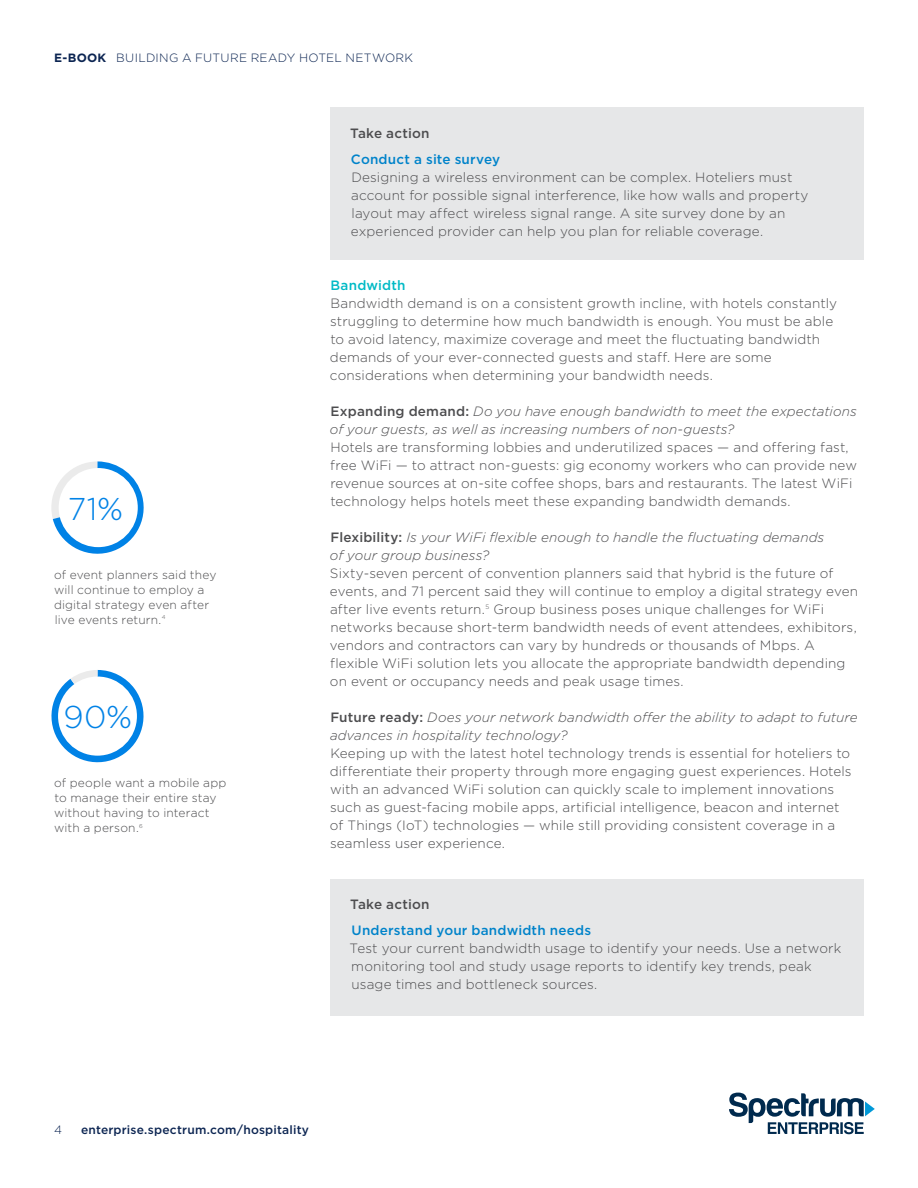
<style>
.page{position:relative;width:918px;height:1188px;background:#fff}
.page>*{position:absolute;margin:0;border:0;box-sizing:border-box;transform-origin:0 0}
.t1{font:300 31.5px "Gotham";color:#0082e6}
.t2{font:300 13.5px/18px "Gotham";letter-spacing:.01em;color:#4d4d4f}
.t3{font:italic 300 13.5px/18px "Gotham";letter-spacing:.005em;color:#4d4d4f}
.t4{font:500 13.5px "Gotham";letter-spacing:.015em;color:#0083ca}
.t5{font:500 13.5px "Gotham";letter-spacing:.01em;color:#4d4d4f}
.t6{font:500 13.5px "Gotham";letter-spacing:.015em;color:#00bac6}
.t7{font:300 12px/15px "Gotham";letter-spacing:.01em;color:#4d4d4f}
.t8{font:300 12px "Gotham";letter-spacing:.025em;color:#0c2552}
.t9{font:500 12px "Gotham";letter-spacing:.02em;color:#0c2552}
.s1{font-weight:700}
.s2{font-weight:500;font-style:normal}
</style>
<div class="page">
<div style="left:330px;top:107px;width:534px;height:153px;background:#e6e7e8"></div>
<svg style="left:51px;top:670px;width:93px;height:93px"></svg>
<svg style="left:51px;top:461px;width:93px;height:93px"></svg>
<div style="left:330px;top:879px;width:534px;height:137px;background:#e6e7e8"></div>
<svg style="left:729px;top:1093px;width:146px;height:41px"></svg>
<p class="t8" style="left:54px;top:52px;width:361px"><span class="s1">E-BOOK</span> BUILDING A FUTURE READY HOTEL NETWORK</p>
<h1 class="t1" style="left:68px;top:491px;width:57px">71%</h1>
<p class="t7" style="left:54px;top:567px;width:164px">of event planners said they will continue to employ a digital strategy even after live events return.<sup>4</sup></p>
<h1 class="t1" style="left:64px;top:700px;width:70px">90%</h1>
<p class="t7" style="left:54px;top:775px;width:174px">of people want a mobile app to manage their entire stay without having to interact with a person.<sup>6</sup></p>
<p class="t5" style="left:350px;top:125px;width:81px">Take action</p>
<p class="t4" style="left:351px;top:150px;width:151px">Conduct a site survey</p>
<p class="t2" style="left:351px;top:168px;width:459px">Designing a wireless environment can be complex. Hoteliers must account for possible signal interference, like how walls and property layout may affect wireless signal range. A site survey done by an experienced provider can help you plan for reliable coverage.</p>
<p class="t6" style="left:331px;top:276px;width:76px">Bandwidth</p>
<p class="t2" style="left:330px;top:294px;width:509px">Bandwidth demand is on a consistent growth incline, with hotels constantly struggling to determine how much bandwidth is enough. You must be able to avoid latency, maximize coverage and meet the fluctuating bandwidth demands of your ever-connected guests and staff. Here are some considerations when determining your bandwidth needs.</p>
<p class="t3" style="left:330px;top:402px;width:528px"><span class="s2">Expanding demand:</span> Do you have enough bandwidth to meet the expectations of your guests, as well as increasing numbers of non-guests?</p>
<p class="t2" style="left:330px;top:438px;width:528px">Hotels are transforming lobbies and underutilized spaces — and offering fast, free WiFi — to attract non-guests: gig economy workers who can provide new revenue sources at on-site coffee shops, bars and restaurants. The latest WiFi technology helps hotels meet these expanding bandwidth demands.</p>
<p class="t3" style="left:330px;top:528px;width:496px"><span class="s2">Flexibility:</span> Is your WiFi flexible enough to handle the fluctuating demands of your group business?</p>
<p class="t2" style="left:330px;top:564px;width:530px">Sixty-seven percent of convention planners said that hybrid is the future of events, and 71 percent said they will continue to employ a digital strategy even after live events return.<sup>5</sup> Group business poses unique challenges for WiFi networks because short-term bandwidth needs of event attendees, exhibitors, vendors and contractors can vary by hundreds or thousands of Mbps. A flexible WiFi solution lets you allocate the appropriate bandwidth depending on event or occupancy needs and peak usage times.</p>
<p class="t3" style="left:330px;top:708px;width:529px"><span class="s2">Future ready:</span> Does your network bandwidth offer the ability to adapt to future advances in hospitality technology?</p>
<p class="t2" style="left:330px;top:744px;width:523px">Keeping up with the latest hotel technology trends is essential for hoteliers to differentiate their property through more engaging guest experiences. Hotels with an advanced WiFi solution can quickly scale to implement innovations such as guest-facing mobile apps, artificial intelligence, beacon and internet of Things (IoT) technologies — while still providing consistent coverage in a seamless user experience.</p>
<p class="t5" style="left:350px;top:896px;width:81px">Take action</p>
<p class="t4" style="left:352px;top:921px;width:241px">Understand your bandwidth needs</p>
<p class="t2" style="left:350px;top:939px;width:493px">Test your current bandwidth usage to identify your needs. Use a network monitoring tool and study usage reports to identify key trends, peak usage times and bottleneck sources.</p>
<p class="t8" style="left:54px;top:1123px;width:9px">4</p>
<p class="t9" style="left:81px;top:1122px;width:230px">enterprise.spectrum.com/hospitality</p>
</div>
